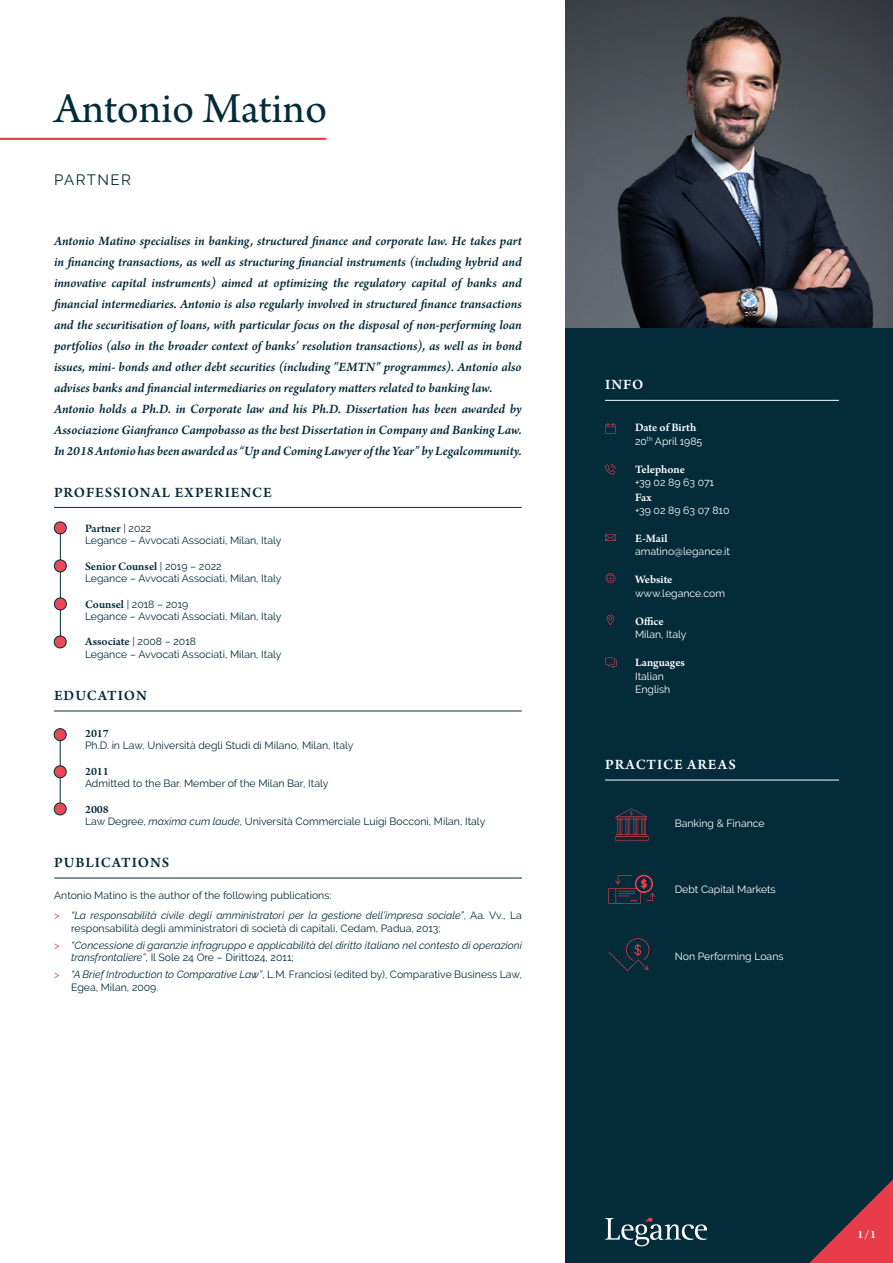
<style>
.page{position:relative;width:893px;height:1263px;background:#fff}
.page>*{position:absolute;margin:0;border:0;box-sizing:border-box;transform-origin:0 0}
.t1{font:45px "Arno Pro";color:#042b3a}
.t2{font:600 15px "Arno Pro";letter-spacing:.06em;color:#042b3a}
.t3{font:600 15px "Arno Pro";letter-spacing:.06em;color:#fff}
.t4{font:15px "Raleway";letter-spacing:.1em;color:#042b3a}
.t5{font:italic 600 13.5px/21px "Arno Pro";letter-spacing:-.005em;color:#042b3a}
.t6{font:600 12px "Arno Pro";letter-spacing:-.005em;color:#fff}
.t7{font:600 12px "Arno Pro";color:#042b3a}
.t8{font:10.5px/12.6px "Raleway";color:#042b3a}
.t9{font:italic 10.5px/20.2px "Raleway";color:#042b3a}
.t10{font:10.5px/13.5px "Raleway";color:#fff}
.s1{font-family:"Raleway";font-weight:400;font-size:10.5px}
.s2{font-family:"Arno Pro";font-weight:600;font-size:12px}
.s3{font-style:italic}
.s4{font-style:normal}
.s5{font-style:normal;color:#e83c4a}
.s6{color:#e83c4a}
</style>
<div class="page">
<hr style="left:60px;top:734px;width:1px;height:75px;background:#042d3b">
<hr style="left:54px;top:507px;width:468px;height:1px;background:#042d3b">
<div style="left:566px;top:306px;width:327px;height:957px;background:#042b3a"></div>
<img style="left:566px;top:0;width:327px;height:327px">
<svg style="left:605px;top:1218px;width:102px;height:28px"></svg>
<svg style="left:809px;top:1179px;width:84px;height:84px"></svg>
<hr style="left:605px;top:400px;width:234px;height:1px;background:#fff">
<hr style="left:605px;top:780px;width:234px;height:1px;background:#fff">
<svg style="left:607px;top:615px;width:7px;height:10px"></svg>
<svg style="left:605px;top:534px;width:11px;height:7px"></svg>
<svg style="left:605px;top:464px;width:11px;height:11px"></svg>
<svg style="left:605px;top:573px;width:11px;height:10px"></svg>
<svg style="left:605px;top:423px;width:11px;height:10px"></svg>
<svg style="left:605px;top:658px;width:12px;height:10px"></svg>
<hr style="left:0;top:138px;width:326px;height:2px;background:#e83c4a">
<hr style="left:54px;top:711px;width:468px;height:1px;background:#042d3b">
<div style="left:54px;top:729px;width:12px;height:12px;background:#e94854;border-radius:50%"></div>
<div style="left:54px;top:728px;width:12px;height:13px;border:1px solid #042b3a;border-radius:50%"></div>
<div style="left:54px;top:766px;width:12px;height:12px;background:#e94854;border-radius:50%"></div>
<div style="left:54px;top:765px;width:12px;height:13px;border:1px solid #042b3a;border-radius:50%"></div>
<div style="left:54px;top:803px;width:12px;height:12px;background:#e94854;border-radius:50%"></div>
<div style="left:54px;top:803px;width:12px;height:12px;border:1px solid #042b3a;border-radius:50%"></div>
<hr style="left:54px;top:878px;width:468px;height:1px;background:#042d3b">
<hr style="left:615px;top:836px;width:33px;height:4px;background:#833442">
<hr style="left:615px;top:837px;width:33px;height:3px;background:#e83c4a">
<svg style="left:616px;top:808px;width:31px;height:29px"></svg>
<svg style="left:608px;top:875px;width:47px;height:29px"></svg>
<svg style="left:608px;top:938px;width:41px;height:33px"></svg>
<hr style="left:60px;top:527px;width:1px;height:115px;background:#042d3b">
<div style="left:54px;top:560px;width:12px;height:12px;background:#e94854;border-radius:50%"></div>
<div style="left:54px;top:560px;width:13px;height:12px;border:1px solid #042b3a;border-radius:50%"></div>
<div style="left:54px;top:598px;width:12px;height:12px;background:#e94854;border-radius:50%"></div>
<div style="left:54px;top:598px;width:13px;height:12px;border:1px solid #042b3a;border-radius:50%"></div>
<div style="left:54px;top:636px;width:12px;height:12px;background:#e94854;border-radius:50%"></div>
<div style="left:54px;top:636px;width:12px;height:12px;border:1px solid #042b3a;border-radius:50%"></div>
<div style="left:54px;top:522px;width:12px;height:12px;background:#e94854;border-radius:50%"></div>
<div style="left:54px;top:522px;width:12px;height:12px;border:1px solid #042b3a;border-radius:50%"></div>
<h1 class="t1" style="left:54px;top:83px;width:275px">Antonio Matino</h1>
<p class="t4" style="left:54px;top:171px;width:79px">PARTNER</p>
<p class="t5" style="left:54px;top:231px;width:469px">Antonio Matino specialises in banking, structured finance and corporate law. He takes part in financing transactions, as well as structuring financial instruments (including hybrid and innovative capital instruments) aimed at optimizing the regulatory capital of banks and financial intermediaries. Antonio is also regularly involved in structured finance transactions and the securitisation of loans, with particular focus on the disposal of non-performing loan portfolios (also in the broader context of banks’ resolution transactions), as well as in bond issues, mini- bonds and other debt securities (including "EMTN" programmes). Antonio also advises banks and financial intermediaries on regulatory matters related to banking law.<br>Antonio holds a Ph.D. in Corporate law and his Ph.D. Dissertation has been awarded by Associazione Gianfranco Campobasso as the best Dissertation in Company and Banking Law.<br>In 2018 Antonio has been awarded as “Up and Coming Lawyer of the Year” by Legalcommunity.</p>
<p class="t2" style="left:54px;top:483px;width:219px">PROFESSIONAL EXPERIENCE</p>
<p class="t7" style="left:85px;top:521px;width:68px">Partner <span class="s1">| 2022</span></p>
<p class="t8" style="left:85px;top:534px;width:198px">Legance – Avvocati Associati, Milan, Italy</p>
<p class="t7" style="left:85px;top:559px;width:138px">Senior Counsel <span class="s1">| 2019 – 2022</span></p>
<p class="t8" style="left:85px;top:572px;width:198px">Legance – Avvocati Associati, Milan, Italy</p>
<p class="t8" style="left:85px;top:597px;width:198px"><span class="s2">Counsel</span> | 2018 – 2019<br>Legance – Avvocati Associati, Milan, Italy</p>
<p class="t8" style="left:85px;top:635px;width:198px"><span class="s2">Associate</span> | 2008 – 2018<br>Legance – Avvocati Associati, Milan, Italy</p>
<p class="t2" style="left:54px;top:687px;width:94px">EDUCATION</p>
<p class="t7" style="left:85px;top:726px;width:25px">2017</p>
<p class="t8" style="left:85px;top:739px;width:270px">Ph.D. in Law, Università degli Studi di Milano, Milan, Italy</p>
<p class="t7" style="left:85px;top:764px;width:25px">2011</p>
<p class="t8" style="left:85px;top:777px;width:245px">Admitted to the Bar. Member of the Milan Bar, Italy</p>
<p class="t7" style="left:85px;top:802px;width:25px">2008</p>
<p class="t8" style="left:85px;top:815px;width:402px">Law Degree, <span class="s3">maxima cum laude</span>, Università Commerciale Luigi Bocconi, Milan, Italy</p>
<p class="t2" style="left:54px;top:854px;width:116px">PUBLICATIONS</p>
<p class="t9" style="left:54px;top:885px;width:469px"><span class="s4">Antonio Matino is the author of the following publications:<br></span><span class="s5">&gt;</span> “La responsabilità civile degli amministratori per la gestione dell’impresa sociale”<span class="s4">, Aa. Vv., La</span></p>
<p class="t9" style="left:54px;top:920px;width:469px;line-height:16.8px;text-indent:17px"><span class="s4">responsabilità degli amministratori di società di capitali, Cedam, Padua, 2013;<br></span><span class="s5">&gt;</span> “Concessione di garanzie infragruppo e applicabilità del diritto italiano nel contesto di operazioni</p>
<p class="t8" style="left:54px;top:949px;width:469px;line-height:16.8px;text-indent:17px"><span class="s3">transfrontaliere”</span>, Il Sole 24 Ore – Diritto24, 2011;<br><span class="s6">&gt;</span> <span class="s3">“A Brief Introduction to Comparative Law”</span>, L.M. Franciosi (edited by), Comparative Business Law,</p>
<p class="t8" style="left:71px;top:981px;width:89px">Egea, Milan, 2009.</p>
<p class="t3" style="left:605px;top:376px;width:40px">INFO</p>
<p class="t6" style="left:635px;top:421px;width:63px">Date of Birth</p>
<p class="t10" style="left:635px;top:434px;width:69px">20<sup>th</sup> April 1985</p>
<p class="t6" style="left:635px;top:462px;width:51px">Telephone</p>
<p class="t10" style="left:635px;top:476px;width:81px">+39 02 89 63 071</p>
<p class="t6" style="left:635px;top:490px;width:18px">Fax</p>
<p class="t10" style="left:635px;top:504px;width:96px">+39 02 89 63 07 810</p>
<p class="t6" style="left:635px;top:531px;width:34px">E-Mail</p>
<p class="t10" style="left:635px;top:545px;width:97px">amatino@legance.it</p>
<p class="t6" style="left:635px;top:573px;width:39px">Website</p>
<p class="t10" style="left:635px;top:586px;width:91px">www.legance.com</p>
<p class="t6" style="left:635px;top:614px;width:30px">Office</p>
<p class="t10" style="left:635px;top:628px;width:53px">Milan, Italy</p>
<p class="t6" style="left:635px;top:656px;width:51px">Languages</p>
<p class="t10" style="left:635px;top:669px;width:37px">Italian<br>English</p>
<p class="t3" style="left:605px;top:756px;width:132px">PRACTICE AREAS</p>
<p class="t10" style="left:675px;top:817px;width:91px">Banking &amp; Finance</p>
<p class="t10" style="left:675px;top:883px;width:103px">Debt Capital Markets</p>
<p class="t10" style="left:675px;top:949px;width:110px">Non Performing Loans</p>
<p class="t6" style="left:857px;top:1228px;width:20px">1/1</p>
</div>
